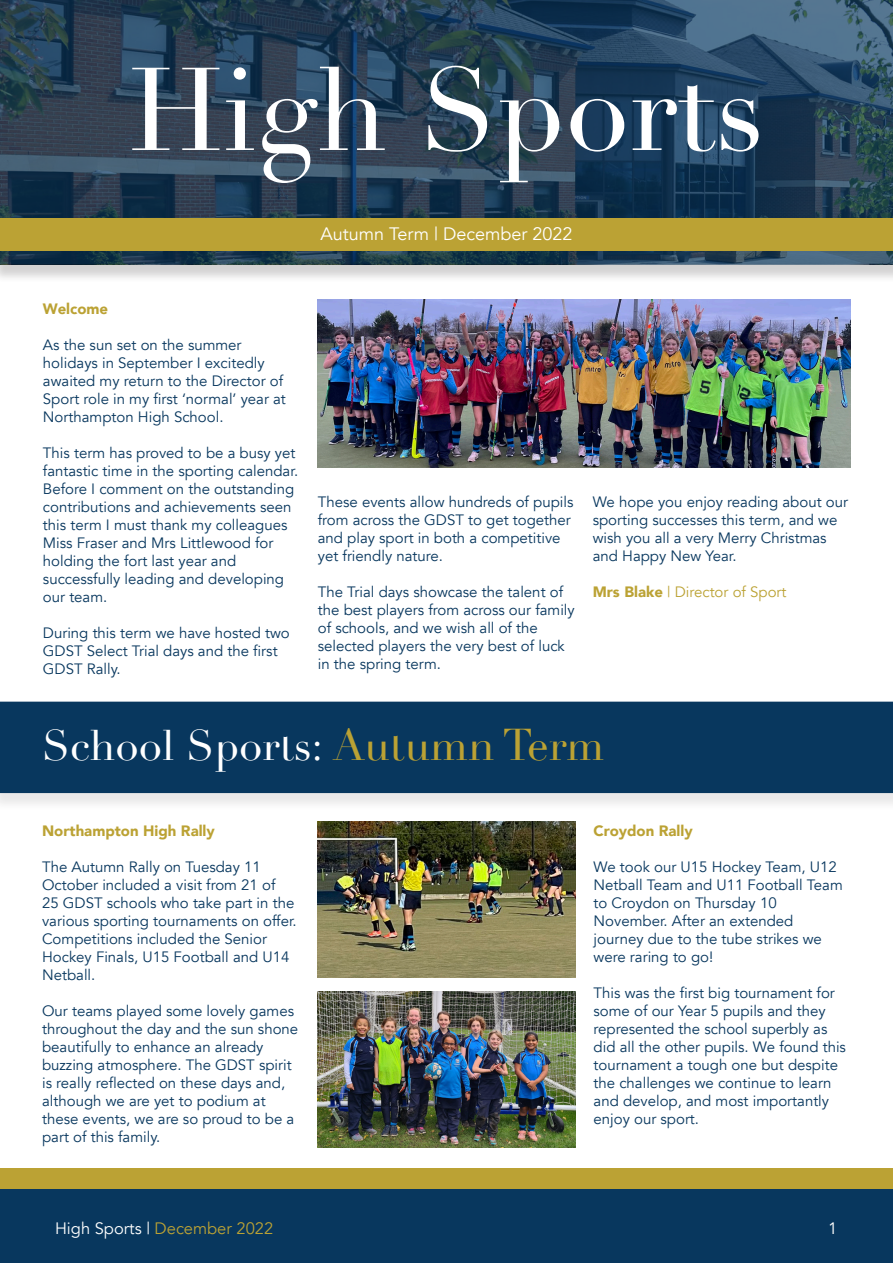
<style>
.page{position:relative;width:893px;height:1263px;background:#fff}
.page>*{position:absolute;margin:0;border:0;box-sizing:border-box;transform-origin:0 0}
.t1{font:115.5px "Didot";color:#fff}
.t2{font:42px "Didot";color:#fff}
.t3{font:18px "Avenir";color:#fff}
.t4{font:16.5px "Avenir";color:#bba234}
.t5{font:16.5px "Avenir";color:#fff}
.t6{font:15px/18px "Avenir";color:#08375e}
.t7{font:900 15px "Avenir";color:#bba234}
.t8{font:15px "Avenir";color:#bba234}
.s1{font-weight:900}
.s2{font-size:43.5px;color:#bba234}
.s3{color:#fff}
</style>
<div class="page">
<div style="left:0;top:1185px;width:893px;height:78px;background:#08375e"></div>
<div style="left:0;top:1169px;width:893px;height:20px;background:#bba234"></div>
<div style="left:0;top:0;width:893px;height:283px;background:#231f20;opacity:.3"></div>
<svg style="left:0;top:0;width:893px;height:265px;background:#264158"></svg>
<div style="left:0;top:218px;width:893px;height:33px;background:#bba234"></div>
<div style="left:0;top:704px;width:893px;height:108px;background:#231f20;opacity:.1"></div>
<div style="left:0;top:702px;width:893px;height:91px;background:#08375e"></div>
<img style="left:318px;top:821px;width:257px;height:156px">
<img style="left:318px;top:299px;width:533px;height:169px">
<img style="left:318px;top:992px;width:257px;height:155px">
<p class="t1" style="left:129px;top:41px;width:637px">High Sports</p>
<p class="t3" style="left:320px;top:223px;width:254px">Autumn Term | December 2022</p>
<p class="t7" style="left:43px;top:296px;width:67px">Welcome</p>
<p class="t6" style="left:43px;top:336px;width:200px">As the sun set on the summer</p>
<p class="t6" style="left:43px;top:354px;width:244px">holidays in September I excitedly awaited my return to the Director of Sport role in my first ‘normal’ year at Northampton High School.</p>
<p class="t6" style="left:43px;top:444px;width:257px">This term has proved to be a busy yet fantastic time in the sporting calendar.<br>Before I comment on the outstanding contributions and achievements seen this term I must thank my colleagues Miss Fraser and Mrs Littlewood for holding the fort last year and</p>
<p class="t6" style="left:43px;top:570px;width:243px">successfully leading and developing our team.</p>
<p class="t6" style="left:43px;top:624px;width:248px">During this term we have hosted two<br>GDST Select Trial days and the first<br>GDST Rally.</p>
<p class="t6" style="left:318px;top:493px;width:257px">These events allow hundreds of pupils from across the GDST to get together and play sport in both a competitive yet friendly nature.</p>
<p class="t6" style="left:318px;top:583px;width:258px">The Trial days showcase the talent of the best players from across our family of schools, and we wish all of the selected players the very best of luck in the spring term.</p>
<p class="t6" style="left:593px;top:493px;width:257px">We hope you enjoy reading about our sporting successes this term, and we wish you all a very Merry Christmas and Happy New Year.</p>
<p class="t8" style="left:593px;top:583px;width:195px"><span class="s1">Mrs Blake</span> | Director of Sport</p>
<p class="t2" style="left:42px;top:720px;width:564px">School Sports: <span class="s2">Autumn Term</span></p>
<p class="t7" style="left:42px;top:818px;width:174px">Northampton High Rally</p>
<p class="t6" style="left:42px;top:858px;width:220px">The Autumn Rally on Tuesday 11</p>
<p class="t6" style="left:42px;top:876px;width:256px">October included a visit from 21 of<br>25 GDST schools who take part in the various sporting tournaments on offer.<br>Competitions included the Senior<br>Hockey Finals, U15 Football and U14<br>Netball.</p>
<p class="t6" style="left:42px;top:1002px;width:258px">Our teams played some lovely games throughout the day and the sun shone beautifully to enhance an already buzzing atmosphere. The GDST spirit is really reflected on these days and, although we are yet to podium at these events, we are so proud to be a part of this family.</p>
<p class="t7" style="left:594px;top:818px;width:101px">Croydon Rally</p>
<p class="t6" style="left:594px;top:858px;width:251px">We took our U15 Hockey Team, U12<br>Netball Team and U11 Football Team to Croydon on Thursday 10</p>
<p class="t6" style="left:594px;top:912px;width:201px">November. After an extended</p>
<p class="t6" style="left:594px;top:930px;width:230px">journey due to the tube strikes we were raring to go!</p>
<p class="t6" style="left:594px;top:984px;width:254px">This was the first big tournament for some of our Year 5 pupils and they represented the school superbly as did all the other pupils. We found this tournament a tough one but despite the challenges we continue to learn and develop, and most importantly enjoy our sport.</p>
<p class="t4" style="left:55px;top:1218px;width:220px"><span class="s3">High Sports |</span> December 2022</p>
<p class="t5" style="left:828px;top:1218px;width:11px">1</p>
</div>
